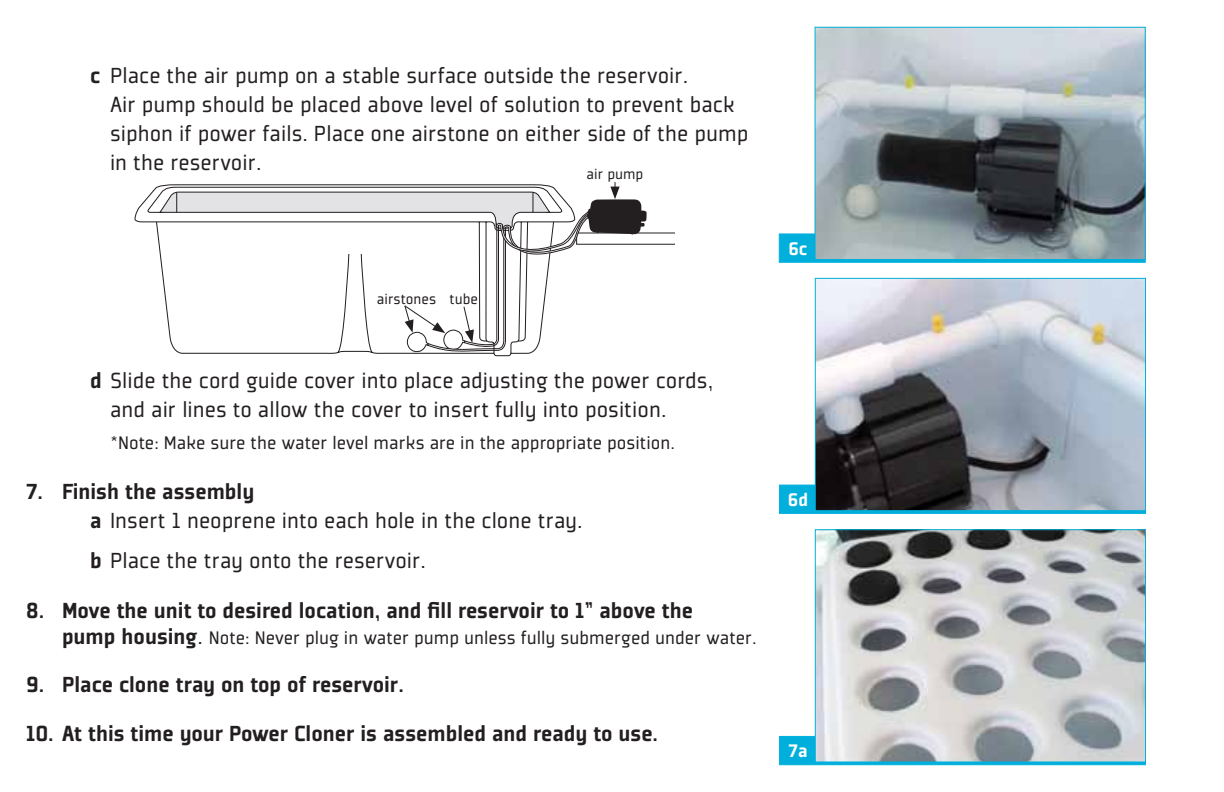
<style>
.page{position:relative;width:1224px;height:792px;background:#fff}
.page>*{position:absolute;margin:0;border:0;box-sizing:border-box;transform-origin:0 0}
.t1{font:24px/28.8px "Plexes Pro";color:#231f20}
.t2{font:900 24px "Plexes Pro";color:#231f20}
.t3{font:20px "Plexes Pro";color:#231f20}
.t4{font:900 20px "Plexes Pro";color:#fff}
.t5{font:16px "Plexes Pro";color:#231f20}
.s1{font-weight:900}
.s2{font-weight:900;font-size:24px}
.s3{font-size:24px}
</style>
<div class="page">
<div style="left:779px;top:234px;width:367px;height:29px;background:#00afdb;border:1px solid #00b1dd"></div>
<div style="left:779px;top:485px;width:367px;height:29px;background:#00afdb;border:1px solid #00b1dd"></div>
<div style="left:779px;top:736px;width:367px;height:29px;background:#00afdb;border:1px solid #00b1dd"></div>
<img style="left:817px;top:531px;width:327px;height:229px">
<div style="left:815px;top:529px;width:331px;height:233px;border:1px solid #00afdb"></div>
<img style="left:817px;top:280px;width:327px;height:229px">
<div style="left:815px;top:278px;width:331px;height:233px;border:1px solid #00afdb"></div>
<img style="left:817px;top:29px;width:327px;height:229px">
<div style="left:815px;top:27px;width:331px;height:233px;border:1px solid #00afdb"></div>
<div style="left:576px;top:233px;width:100px;height:12px;border:1px solid #231f20"></div>
<svg style="left:158px;top:182px;width:489px;height:174px"></svg>
<p class="t1" style="left:110px;top:62px;width:640px;text-indent:-20px"><span class="s1">c</span> Place the air pump on a stable surface outside the reservoir.<br>Air pump should be placed above level of solution to prevent back siphon if power fails. Place one airstone on either side of the pump in the reservoir.</p>
<p class="t5" style="left:587px;top:164px;width:58px">air pump</p>
<p class="t5" style="left:377px;top:290px;width:103px">airstones tube</p>
<p class="t1" style="left:110px;top:366px;width:605px;text-indent:-20px"><span class="s1">d</span> Slide the cord guide cover into place adjusting the power cords, and air lines to allow the cover to insert fully into position.</p>
<p class="t3" style="left:110px;top:430px;width:567px">*Note: Make sure the water level marks are in the appropriate position.</p>
<p class="t1" style="left:90px;top:478px;width:494px;text-indent:-64px"><span class="s1">7. Finish the assembly<br>a</span> Insert 1 neoprene into each hole in the clone tray.</p>
<p class="t1" style="left:90px;top:546px;width:338px"><span class="s1">b</span> Place the tray onto the reservoir.</p>
<p class="t2" style="left:26px;top:596px;width:668px">8. Move the unit to desired location, and fill reservoir to 1” above the</p>
<p class="t3" style="left:62px;top:626px;width:696px"><span class="s2">pump housing</span><span class="s3">.</span> Note: Never plug in water pump unless fully submerged under water.</p>
<p class="t2" style="left:26px;top:670px;width:379px">9. Place clone tray on top of reservoir.</p>
<p class="t2" style="left:26px;top:719px;width:634px">10. At this time your Power Cloner is assembled and ready to use.</p>
<p class="t4" style="left:788px;top:236px;width:21px">6c</p>
<p class="t4" style="left:788px;top:487px;width:22px">6d</p>
<p class="t4" style="left:789px;top:739px;width:21px">7a</p>
</div>
